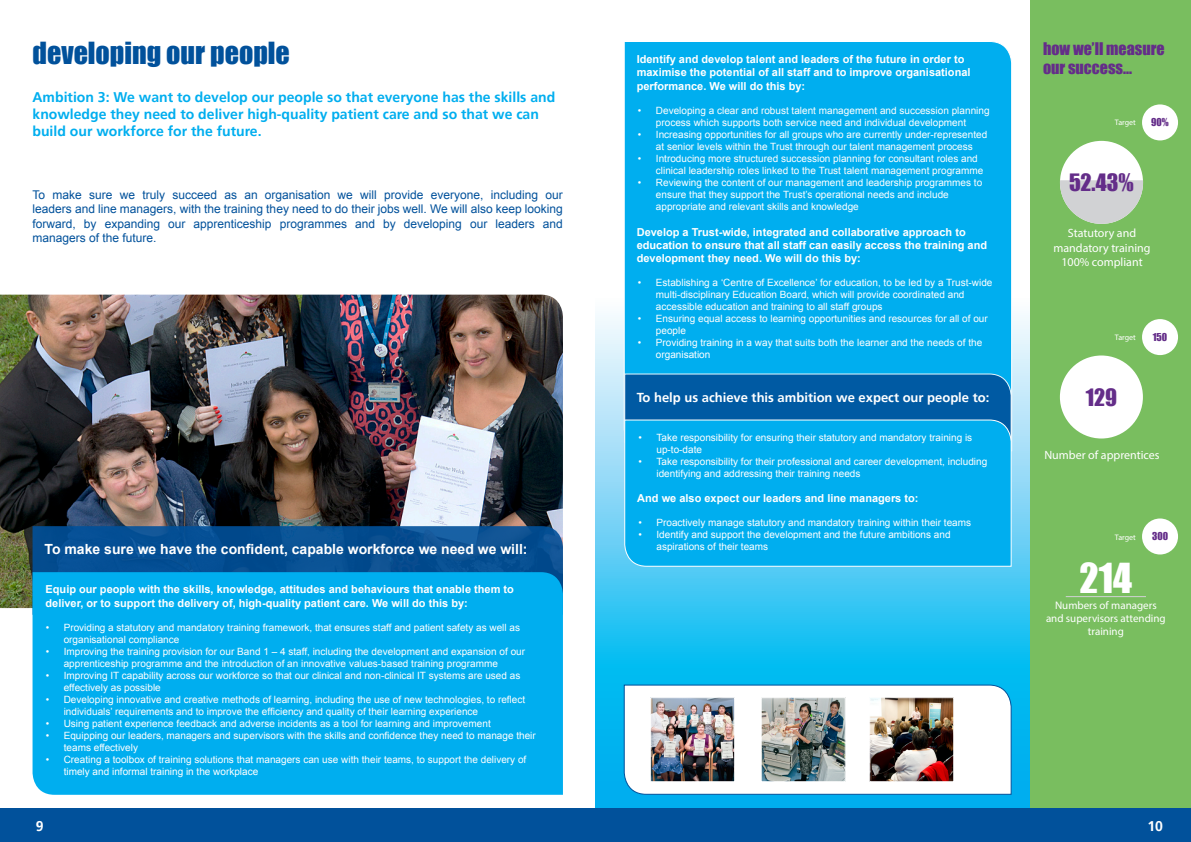
<style>
.page{position:relative;width:1191px;height:842px;background:#fff}
.page>*{position:absolute;margin:0;border:0;box-sizing:border-box;transform-origin:0 0}
.t1{font:38px "Impact";color:#fff}
.t2{font:28px "Impact";color:#01519b}
.t3{font:22px "Impact";color:#642d89}
.t4{font:16px/19.2px "Impact";color:#642d89}
.t5{font:700 14px/16.8px "Frutiger";color:#00aeef}
.t6{font:700 14px "Arial";color:#fff}
.t7{font:700 14px "Frutiger";color:#fff}
.t8{font:700 13px "Frutiger";color:#fff}
.t9{font:12px/14.4px "Arial";color:#01519b;text-align:justify}
.t10{font:12px/14.4px "Myriad Pro";color:#fff;text-align:center}
.t11{font:700 11px/13.2px "Arial";color:#fff}
.t12{font:11px/13.2px "Myriad Pro";color:#fff;text-align:center}
.t13{font:10px/12px "Arial";color:#fff}
.t14{font:10px "Impact";color:#642d89}
.t15{font:8px "Myriad Pro";color:#fff}
</style>
<div class="page">
<svg style="left:595px;top:313px;width:435px;height:496px;background:#34c4f2"></svg>
<img style="left:0;top:295px;width:563px;height:313px">
<svg style="left:33px;top:526px;width:530px;height:46px;background:#074f92"></svg>
<div style="left:1030px;top:0;width:161px;height:842px;background:#79be5f"></div>
<div style="left:33px;top:572px;width:530px;height:223px;background:#00aeef"></div>
<div style="left:0;top:809px;width:1191px;height:33px;background:#01519b"></div>
<div style="left:623px;top:41px;width:389px;height:332px;background:#00aeef"></div>
<div style="left:623px;top:373px;width:389px;height:46px;background:#005aa3"></div>
<div style="left:623px;top:419px;width:389px;height:148px;background:#00aeef"></div>
<svg style="left:623px;top:684px;width:389px;height:111px"></svg>
<img style="left:652px;top:699px;width:81px;height:81px">
<div style="left:650px;top:697px;width:85px;height:85px;border:1px solid #fff"></div>
<img style="left:762px;top:699px;width:81px;height:81px">
<div style="left:760px;top:697px;width:85px;height:85px;border:1px solid #fff"></div>
<img style="left:871px;top:699px;width:81px;height:81px">
<div style="left:869px;top:697px;width:85px;height:85px;border:1px solid #fff"></div>
<div style="left:1060px;top:355px;width:82px;height:83px;background:#fff;border-radius:50%"></div>
<div style="left:1142px;top:319px;width:36px;height:36px;background:#fff;border-radius:50%"></div>
<hr style="left:1065px;top:596px;width:81px;height:1px;background:#d1d2d4">
<div style="left:1142px;top:518px;width:36px;height:36px;background:#fff;border-radius:50%"></div>
<div style="left:1060px;top:141px;width:83px;height:83px;background:#fff;border-radius:50%"></div>
<div style="left:1142px;top:104px;width:36px;height:36px;background:#fff;border-radius:50%"></div>
<svg style="left:1060px;top:180px;width:83px;height:44px"></svg>
<p class="t2" style="left:33px;top:31px;width:259px">developing our people</p>
<p class="t5" style="left:33px;top:89px;width:524px">Ambition 3: We want to develop our people so that everyone has the skills and knowledge they need to deliver high-quality patient care and so that we can build our workforce for the future.</p>
<p class="t9" style="left:33px;top:188px;width:532px">To make sure we truly succeed as an organisation we will provide everyone, including our leaders and line managers, with the training they need to do their jobs well. We will also keep looking forward, by expanding our apprenticeship programmes and by developing our leaders and managers of the future.</p>
<p class="t6" style="left:45px;top:540px;width:484px">To make sure we have the confident, capable workforce we need we will:</p>
<p class="t11" style="left:46px;top:583px;width:470px">Equip our people with the skills, knowledge, attitudes and behaviours that enable them to deliver, or to support the delivery of, high-quality patient care. We will do this by:</p>
<p class="t13" style="left:64px;top:621px;width:458px;text-indent:-18px">• Providing a statutory and mandatory training framework, that ensures staff and patient safety as well as organisational compliance</p>
<p class="t13" style="left:64px;top:645px;width:463px;text-indent:-18px">• Improving the training provision for our Band 1 – 4 staff, including the development and expansion of our apprenticeship programme and the introduction of an innovative values-based training programme</p>
<p class="t13" style="left:64px;top:669px;width:458px;text-indent:-18px">• Improving IT capability across our workforce so that our clinical and non-clinical IT systems are used as effectively as possible</p>
<p class="t13" style="left:64px;top:693px;width:463px;text-indent:-18px">• Developing innovative and creative methods of learning, including the use of new technologies, to reflect individuals’ requirements and to improve the efficiency and quality of their learning experience</p>
<p class="t13" style="left:46px;top:717px;width:446px">• Using patient experience feedback and adverse incidents as a tool for learning and improvement</p>
<p class="t13" style="left:64px;top:729px;width:473px;text-indent:-18px">• Equipping our leaders, managers and supervisors with the skills and confidence they need to manage their teams effectively</p>
<p class="t13" style="left:64px;top:753px;width:464px;text-indent:-18px">• Creating a toolbox of training solutions that managers can use with their teams, to support the delivery of timely and informal training in the workplace</p>
<p class="t7" style="left:36px;top:817px;width:9px">9</p>
<p class="t11" style="left:636px;top:53px;width:335px">Identify and develop talent and leaders of the future in order to maximise the potential of all staff and to improve organisational performance. We will do this by:</p>
<p class="t13" style="left:638px;top:104px;width:353px;text-align:center">• Developing a clear and robust talent management and succession planning process which supports both service need and individual development</p>
<p class="t13" style="left:638px;top:128px;width:351px;text-align:center">• Increasing opportunities for all groups who are currently under-represented at senior levels within the Trust through our talent management process</p>
<p class="t13" style="left:656px;top:152px;width:329px;text-indent:-18px">• Introducing more structured succession planning for consultant roles and clinical leadership roles linked to the Trust talent management programme</p>
<p class="t13" style="left:656px;top:176px;width:328px;text-indent:-18px">• Reviewing the content of our management and leadership programmes to ensure that they support the Trust’s operational needs and include appropriate and relevant skills and knowledge</p>
<p class="t11" style="left:636px;top:226px;width:352px">Develop a Trust-wide, integrated and collaborative approach to education to ensure that all staff can easily access the training and development they need. We will do this by:</p>
<p class="t13" style="left:656px;top:277px;width:338px;text-indent:-18px">• Establishing a ‘Centre of Excellence’ for education, to be led by a Trust-wide multi-disciplinary Education Board, which will provide coordinated and accessible education and training to all staff groups</p>
<p class="t13" style="left:656px;top:313px;width:333px;text-indent:-18px">• Ensuring equal access to learning opportunities and resources for all of our people</p>
<p class="t13" style="left:656px;top:337px;width:328px;text-indent:-18px">• Providing training in a way that suits both the learner and the needs of the organisation</p>
<p class="t8" style="left:636px;top:390px;width:354px">To help us achieve this ambition we expect our people to:</p>
<p class="t13" style="left:656px;top:431px;width:317px;text-indent:-18px">• Take responsibility for ensuring their statutory and mandatory training is up-to-date</p>
<p class="t13" style="left:656px;top:455px;width:332px;text-indent:-18px">• Take responsibility for their professional and career development, including identifying and addressing their training needs</p>
<p class="t11" style="left:637px;top:492px;width:283px">And we also expect our leaders and line managers to:</p>
<p class="t13" style="left:638px;top:516px;width:334px">• Proactively manage statutory and mandatory training within their teams</p>
<p class="t13" style="left:656px;top:528px;width:296px;text-indent:-18px">• Identify and support the development and the future ambitions and aspirations of their teams</p>
<p class="t4" style="left:1043px;top:38px;width:123px">how we’ll measure our success...</p>
<p class="t15" style="left:1114px;top:118px;width:22px">Target</p>
<p class="t14" style="left:1151px;top:115px;width:19px">90%</p>
<p class="t3" style="left:1069px;top:165px;width:66px">52.43%</p>
<p class="t10" style="left:1053px;top:226px;width:99px">Statutory and mandatory training<br>100% compliant</p>
<p class="t15" style="left:1114px;top:332px;width:22px">Target</p>
<p class="t14" style="left:1152px;top:329px;width:16px">150</p>
<p class="t3" style="left:1085px;top:380px;width:33px">129</p>
<p class="t10" style="left:1044px;top:447px;width:117px">Number of apprentices</p>
<p class="t15" style="left:1114px;top:532px;width:22px">Target</p>
<p class="t14" style="left:1152px;top:529px;width:18px">300</p>
<p class="t1" style="left:1079px;top:548px;width:54px">214</p>
<p class="t12" style="left:1046px;top:598px;width:121px">Numbers of managers and supervisors attending training</p>
<p class="t7" style="left:1147px;top:817px;width:17px">10</p>
</div>
